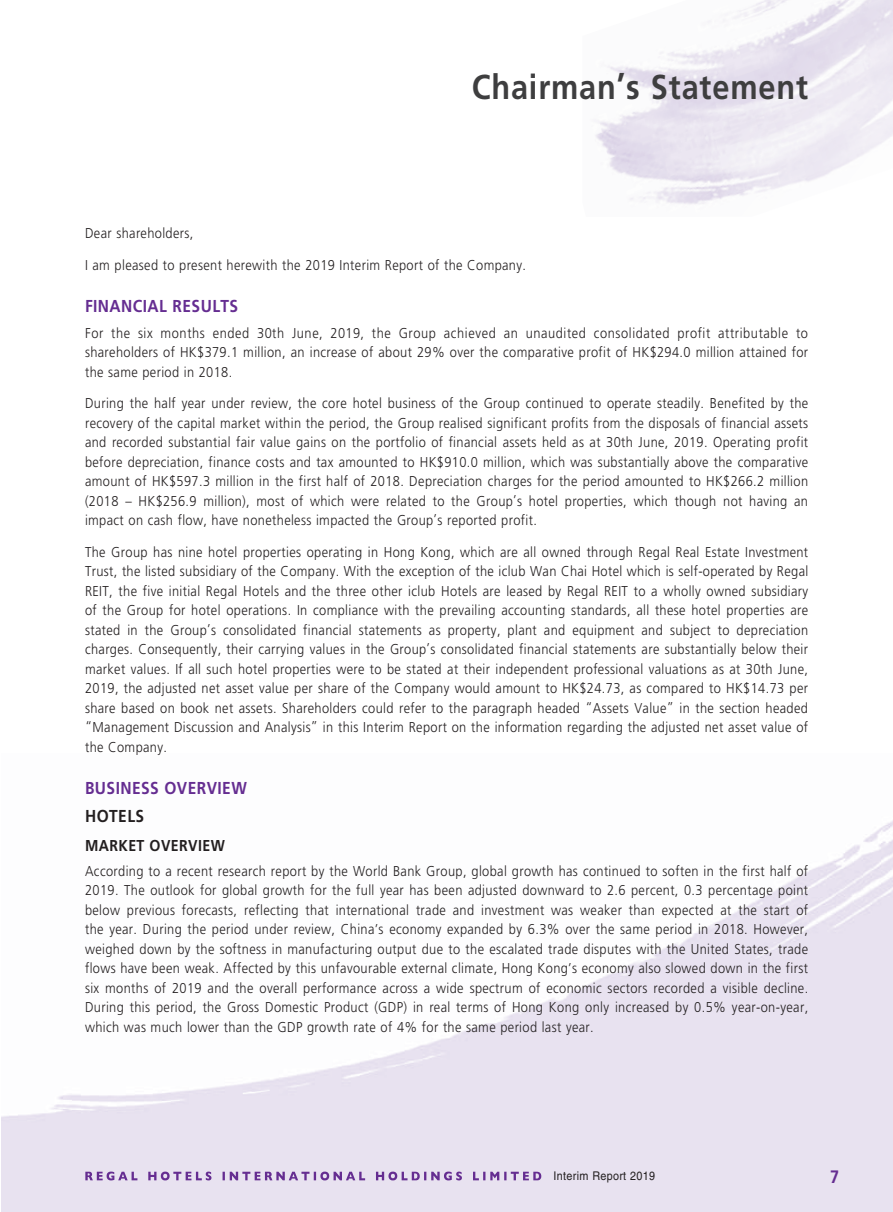
<style>
.page{position:relative;width:893px;height:1212px;background:#fff}
.page>*{position:absolute;margin:0;border:0;box-sizing:border-box;transform-origin:0 0}
.主標題{font:700 34.5px "Frutiger LT Std";letter-spacing:.03em;color:#3e3e3f;scale:.89 1}
._1__內文{font:700 18px "Frutiger LT Std";color:#652d91;scale:.9 1}
._3__標題{font:700 17.25px "Frutiger LT Std";letter-spacing:.03em;color:#652d91;scale:.9 1}
._3__標題-2{font:700 17.25px "Frutiger LT Std";letter-spacing:.03em;color:#231f20;scale:.9 1}
._4__副標題{font:700 15.75px "Frutiger LT Std";letter-spacing:.03em;color:#231f20;scale:.9 1}
._1__內文-2{font:300 14.25px/19.5px "Frutiger LT Std";letter-spacing:.03em;color:#231f20;text-align:justify;scale:.9 1}
.t1{font:12px "Helvetica LT Std";letter-spacing:.03em;color:#231f20;scale:.9 1}
</style>
<div class="page">
<svg style="left:85px;top:1171px;width:456px;height:9px;background:#baa2ce"></svg>
<p class="主標題" style="left:472px;top:67px;width:379px">Chairman’s Statement</p>
<p class="_1__內文-2" style="left:85px;top:224px;width:122px">Dear shareholders,</p>
<p class="_1__內文-2" style="left:85px;top:255px;width:492px">I am pleased to present herewith the 2019 Interim Report of the Company.</p>
<p class="_3__標題" style="left:85px;top:295px;width:172px">FINANCIAL RESULTS</p>
<p class="_1__內文-2" style="left:85px;top:323px;width:805px">For the six months ended 30th June, 2019, the Group achieved an unaudited consolidated profit attributable to shareholders of HK$379.1 million, an increase of about 29% over the comparative profit of HK$294.0 million attained for the same period in 2018.</p>
<p class="_1__內文-2" style="left:85px;top:393px;width:805px">During the half year under review, the core hotel business of the Group continued to operate steadily. Benefited by the recovery of the capital market within the period, the Group realised significant profits from the disposals of financial assets and recorded substantial fair value gains on the portfolio of financial assets held as at 30th June, 2019. Operating profit before depreciation, finance costs and tax amounted to HK$910.0 million, which was substantially above the comparative amount of HK$597.3 million in the first half of 2018. Depreciation charges for the period amounted to HK$266.2 million (2018 – HK$256.9 million), most of which were related to the Group’s hotel properties, which though not having an impact on cash flow, have nonetheless impacted the Group’s reported profit.</p>
<p class="_1__內文-2" style="left:85px;top:542px;width:805px">The Group has nine hotel properties operating in Hong Kong, which are all owned through Regal Real Estate Investment Trust, the listed subsidiary of the Company. With the exception of the iclub Wan Chai Hotel which is self-operated by Regal REIT, the five initial Regal Hotels and the three other iclub Hotels are leased by Regal REIT to a wholly owned subsidiary of the Group for hotel operations. In compliance with the prevailing accounting standards, all these hotel properties are stated in the Group’s consolidated financial statements as property, plant and equipment and subject to depreciation charges. Consequently, their carrying values in the Group’s consolidated financial statements are substantially below their market values. If all such hotel properties were to be stated at their independent professional valuations as at 30th June, 2019, the adjusted net asset value per share of the Company would amount to HK$24.73, as compared to HK$14.73 per share based on book net assets. Shareholders could refer to the paragraph headed “Assets Value” in the section headed “Management Discussion and Analysis” in this Interim Report on the information regarding the adjusted net asset value of the Company.</p>
<p class="_3__標題" style="left:85px;top:777px;width:181px">BUSINESS OVERVIEW</p>
<p class="_3__標題-2" style="left:85px;top:806px;width:67px">HOTELS</p>
<p class="_4__副標題" style="left:85px;top:836px;width:157px">MARKET OVERVIEW</p>
<p class="_1__內文-2" style="left:85px;top:861px;width:805px">According to a recent research report by the World Bank Group, global growth has continued to soften in the first half of 2019. The outlook for global growth for the full year has been adjusted downward to 2.6 percent, 0.3 percentage point below previous forecasts, reflecting that international trade and investment was weaker than expected at the start of the year. During the period under review, China’s economy expanded by 6.3% over the same period in 2018. However, weighed down by the softness in manufacturing output due to the escalated trade disputes with the United States, trade flows have been weak. Affected by this unfavourable external climate, Hong Kong’s economy also slowed down in the first six months of 2019 and the overall performance across a wide spectrum of economic sectors recorded a visible decline.<br>During this period, the Gross Domestic Product (GDP) in real terms of Hong Kong only increased by 0.5% year-on-year, which was much lower than the GDP growth rate of 4% for the same period last year.</p>
<p class="t1" style="left:554px;top:1169px;width:114px">Interim Report 2019</p>
<p class="_1__內文" style="left:830px;top:1165px;width:12px">7</p>
</div>
